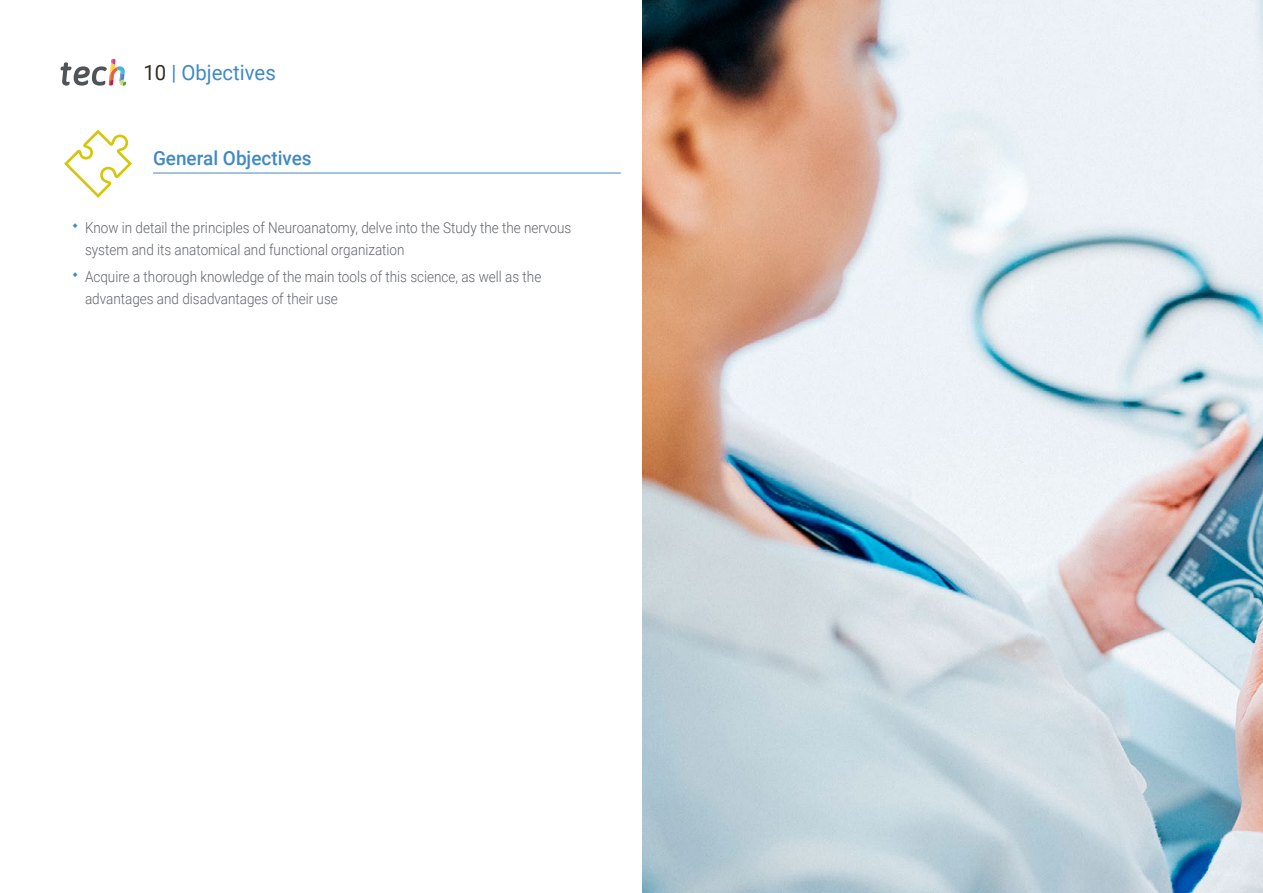
<style>
.page{position:relative;width:1263px;height:893px;background:#fff}
.page>*{position:absolute;margin:0;border:0;box-sizing:border-box;transform-origin:0 0}
.t1{font:21px "Roboto";color:#4089c5}
.t2{font:500 19.5px "Roboto";color:#4089c5}
.t3{font:300 15px/22.5px "Roboto";color:#61646a;scale:.9 1}
.s1{color:#312e20}
</style>
<div class="page">
<hr style="left:153px;top:173px;width:468px;height:1px;background:#4089c5">
<svg style="left:64px;top:130px;width:68px;height:68px"></svg>
<img style="left:642px;top:0;width:621px;height:893px">
<svg style="left:61px;top:59px;width:65px;height:27px"></svg>
<h1 class="t1" style="left:144px;top:57px;width:134px"><span class="s1">10</span> | Objectives</h1>
<h2 class="t2" style="left:153px;top:144px;width:160px">General Objectives</h2>
<p class="t3" style="left:85px;top:216px;width:542px">Know in detail the principles of Neuroanatomy, delve into the Study the the nervous system and its anatomical and functional organization</p>
<p class="t3" style="left:85px;top:265px;width:508px">Acquire a thorough knowledge of the main tools of this science, as well as the advantages and disadvantages of their use</p>
</div>
